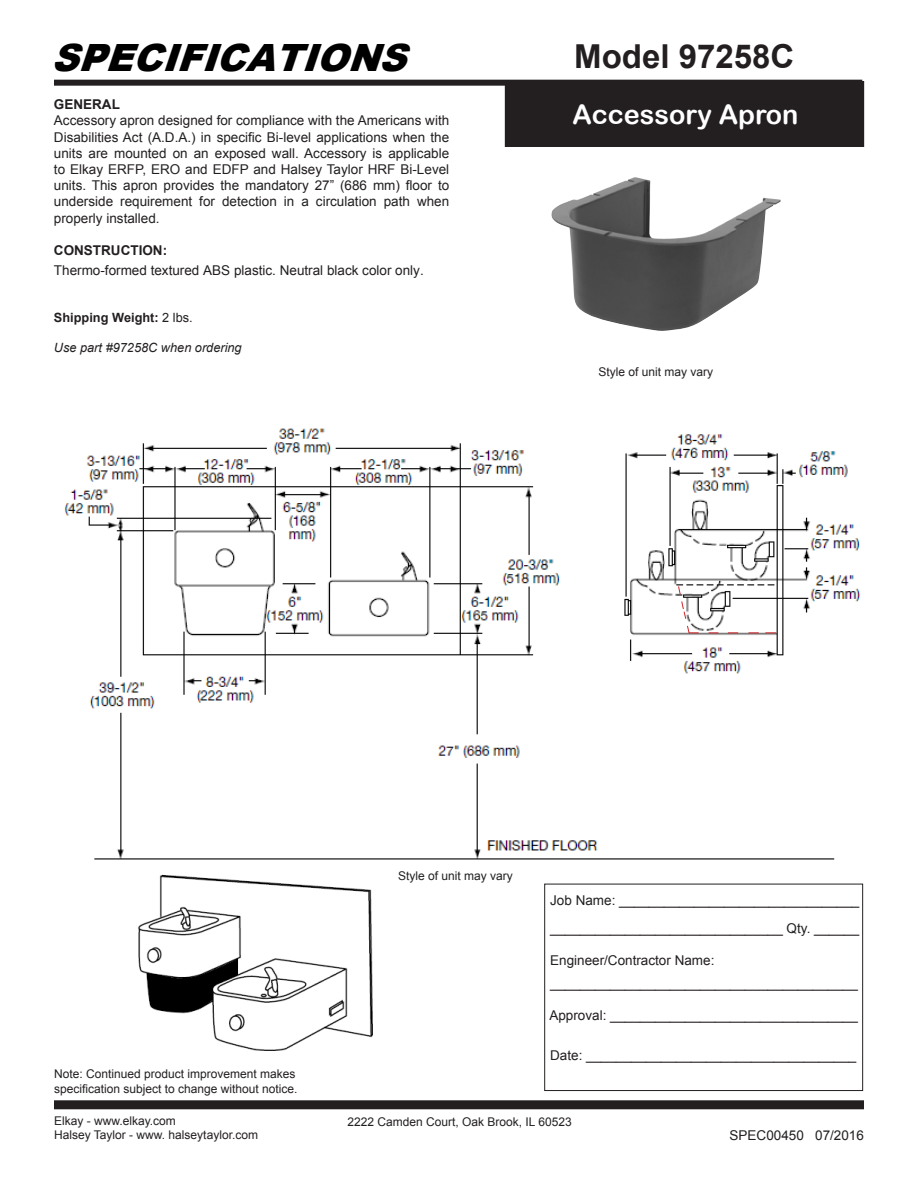
<style>
.page{position:relative;width:918px;height:1188px;background:#fff}
.page>*{position:absolute;margin:0;border:0;box-sizing:border-box;transform-origin:0 0}
.t1{font:italic 900 37.5px "Arial";color:#000}
.t2{font:700 33px "Arial";color:#231f20}
.t3{font:27px "Arial Rounded MT Bold";color:#fff}
.t4{font:13.5px/16.2px "Arial";color:#231f20;text-align:justify}
.t5{font:700 13.5px "Arial";color:#231f20}
.t6{font:italic 12.75px "Arial";color:#231f20}
.t7{font:700 12.75px "Arial";color:#231f20}
.t8{font:12px "Arial";color:#231f20}
.s1{font-weight:400}
</style>
<div class="page">
<div style="left:506px;top:82px;width:357px;height:64px;background:#231f20"></div>
<div style="left:505px;top:81px;width:359px;height:66px;border:2px solid #231f20"></div>
<div style="left:54px;top:1100px;width:810px;height:9px;border:4px solid #231f20"></div>
<div style="left:54px;top:80px;width:808px;height:6px;background:#231f20"></div>
<div style="left:544px;top:884px;width:319px;height:207px;border:1px solid #231f20"></div>
<img style="left:138px;top:874px;width:235px;height:177px">
<img style="left:551px;top:177px;width:230px;height:154px">
<img style="left:64px;top:428px;width:797px;height:432px">
<svg style="left:678px;top:586px;width:40px;height:48px"></svg>
<svg style="left:728px;top:632px;width:31px;height:1px"></svg>
<p class="t1" style="left:51px;top:30px;width:374px">SPECIFICATIONS</p>
<p class="t5" style="left:54px;top:95px;width:68px">GENERAL</p>
<p class="t4" style="left:54px;top:113px;width:397px">Accessory apron designed for compliance with the Americans with Disabilities Act (A.D.A.) in specific Bi-level applications when the units are mounted on an exposed wall. Accessory is applicable to Elkay ERFP, ERO and EDFP and Halsey Taylor HRF Bi-Level units. This apron provides the mandatory 27” (686 mm) floor to underside requirement for detection in a circulation path when properly installed.</p>
<p class="t5" style="left:54px;top:241px;width:115px">CONSTRUCTION:</p>
<p class="t4" style="left:54px;top:262px;width:371px">Thermo-formed textured ABS plastic. Neutral black color only.</p>
<p class="t7" style="left:54px;top:309px;width:140px">Shipping Weight: <span class="s1">2 lbs.</span></p>
<p class="t6" style="left:54px;top:339px;width:189px">Use part #97258C when ordering</p>
<p class="t2" style="left:574px;top:35px;width:222px">Model 97258C</p>
<p class="t3" style="left:572px;top:98px;width:228px">Accessory Apron</p>
<p class="t8" style="left:599px;top:364px;width:116px">Style of unit may vary</p>
<p class="t8" style="left:398px;top:868px;width:116px">Style of unit may vary</p>
<p class="t4" style="left:550px;top:892px;width:311px">Job Name: ________________________________</p>
<p class="t4" style="left:550px;top:920px;width:311px">_______________________________ Qty. ______</p>
<p class="t4" style="left:550px;top:952px;width:166px">Engineer/Contractor Name:</p>
<p class="t4" style="left:550px;top:975px;width:309px">_________________________________________</p>
<p class="t4" style="left:549px;top:1008px;width:310px">Approval: _________________________________</p>
<p class="t4" style="left:550px;top:1047px;width:308px">Date: ____________________________________</p>
<p class="t8" style="left:54px;top:1066px;width:243px">Note: Continued product improvement makes</p>
<p class="t8" style="left:54px;top:1081px;width:245px">specification subject to change without notice.</p>
<p class="t8" style="left:54px;top:1113px;width:123px">Elkay - www.elkay.com</p>
<p class="t8" style="left:54px;top:1127px;width:205px">Halsey Taylor - www. halseytaylor.com</p>
<p class="t8" style="left:347px;top:1113px;width:226px">2222 Camden Court, Oak Brook, IL 60523</p>
<p class="t4" style="left:730px;top:1127px;width:136px">SPEC00450 07/2016</p>
</div>
